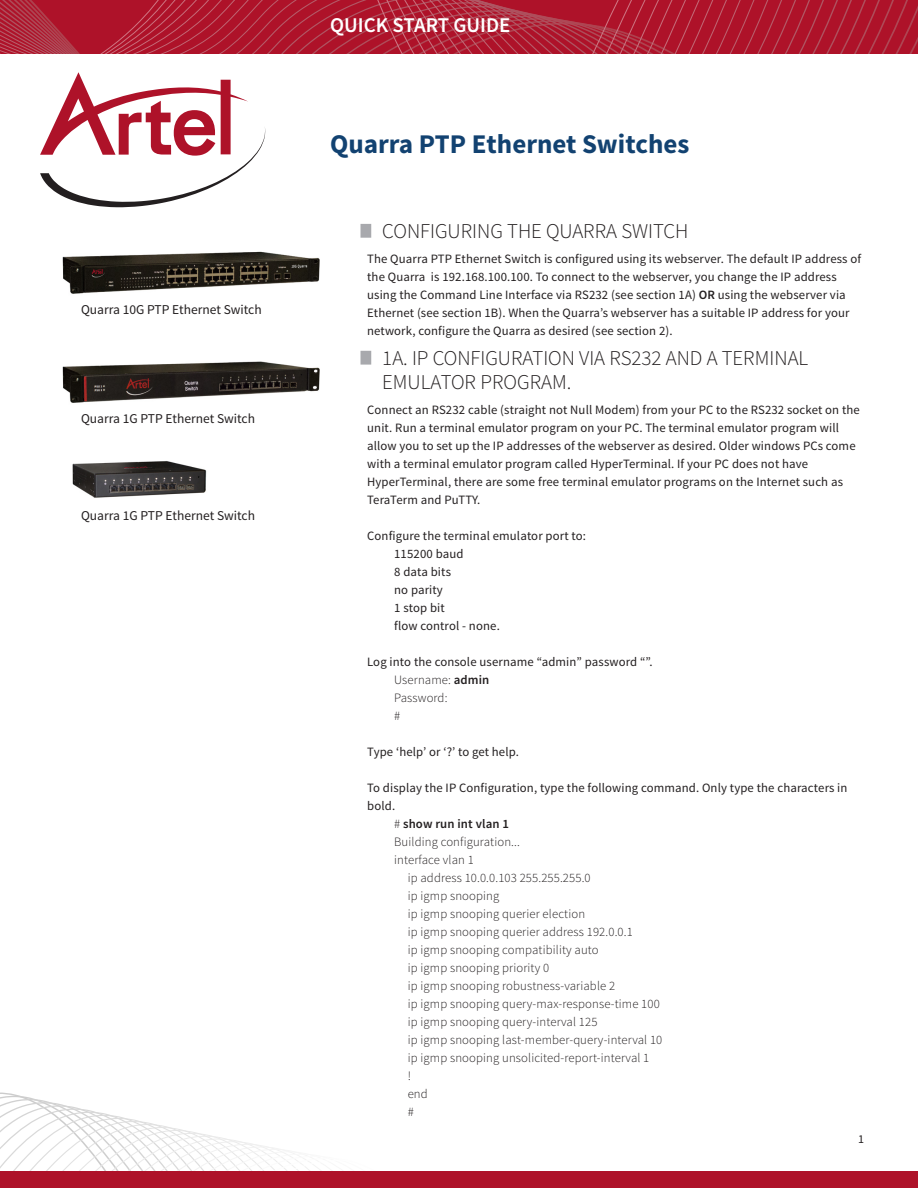
<style>
.page{position:relative;width:918px;height:1188px;background:#fff}
.page>*{position:absolute;margin:0;border:0;box-sizing:border-box;transform-origin:0 0}
.B_ProductName_copy{font:700 27px "Source Sans Pro";color:#124271}
.A_Column_Heading_-_N{font:300 21px/24px "Source Sans Pro";color:#231f20}
.t1{font:600 21px "Source Sans Pro";color:#fff}
.t2{font:13.5px "Source Sans Pro";color:#231f20}
.A_Bodytext{font:12.75px/18px "Source Sans Pro";letter-spacing:.01em;color:#231f20}
.A_Bodytext-2{font:300 12.75px "Source Sans Pro";letter-spacing:.01em;color:#231f20}
.A_Bodytext-3{font:600 12.75px "Source Sans Pro";letter-spacing:.01em;color:#231f20}
.t3{font:12px "Source Sans Pro";color:#231f20}
.s1{font-weight:600}
.s2{font-weight:300}
</style>
<div class="page">
<div style="left:361px;top:351px;width:10px;height:14px;background:#a8a9ad"></div>
<div style="left:361px;top:224px;width:10px;height:14px;background:#a8a9ad"></div>
<img style="left:62px;top:251px;width:258px;height:43px">
<img style="left:62px;top:361px;width:258px;height:42px">
<img style="left:72px;top:461px;width:135px;height:37px">
<svg style="left:0;top:1092px;width:444px;height:80px"></svg>
<div style="left:0;top:1172px;width:918px;height:16px;background:#ae1229"></div>
<svg style="left:40px;top:72px;width:225px;height:135px"></svg>
<svg style="left:0;top:0;width:918px;height:54px;background:#af1d33"></svg>
<p class="t2" style="left:81px;top:301px;width:182px">Quarra 10G PTP Ethernet Switch</p>
<p class="t2" style="left:81px;top:410px;width:176px">Quarra 1G PTP Ethernet Switch</p>
<p class="t2" style="left:81px;top:508px;width:176px">Quarra 1G PTP Ethernet Switch</p>
<h2 class="t1" style="left:330px;top:11px;width:182px">QUICK START GUIDE</h2>
<p class="B_ProductName_copy" style="left:330px;top:126px;width:361px">Quarra PTP Ethernet Switches</p>
<p class="A_Column_Heading_-_N" style="left:382px;top:219px;width:308px">CONFIGURING THE QUARRA SWITCH</p>
<p class="A_Bodytext" style="left:367px;top:249px;width:496px">The Quarra PTP Ethernet Switch is configured using its webserver. The default IP address of the Quarra is 192.168.100.100. To connect to the webserver, you change the IP address using the Command Line Interface via RS232 (see section 1A) <span class="s1">OR</span> using the webserver via Ethernet (see section 1B). When the Quarra’s webserver has a suitable IP address for your network, configure the Quarra as desired (see section 2).</p>
<p class="A_Column_Heading_-_N" style="left:382px;top:346px;width:427px">1A. IP CONFIGURATION VIA RS232 AND A TERMINAL<br>EMULATOR PROGRAM.</p>
<p class="A_Bodytext" style="left:367px;top:401px;width:494px">Connect an RS232 cable (straight not Null Modem) from your PC to the RS232 socket on the unit. Run a terminal emulator program on your PC. The terminal emulator program will allow you to set up the IP addresses of the webserver as desired. Older windows PCs come with a terminal emulator program called HyperTerminal. If your PC does not have HyperTerminal, there are some free terminal emulator programs on the Internet such as TeraTerm and PuTTY.</p>
<p class="A_Bodytext" style="left:367px;top:527px;width:220px">Configure the terminal emulator port to:</p>
<p class="A_Bodytext" style="left:394px;top:545px;width:71px">115200 baud</p>
<p class="A_Bodytext" style="left:394px;top:563px;width:58px">8 data bits</p>
<p class="A_Bodytext" style="left:394px;top:581px;width:50px">no parity</p>
<p class="A_Bodytext" style="left:394px;top:599px;width:52px">1 stop bit</p>
<p class="A_Bodytext" style="left:394px;top:617px;width:107px">flow control - none.</p>
<p class="A_Bodytext" style="left:367px;top:653px;width:287px">Log into the console username “admin” password “”.</p>
<p class="A_Bodytext-2" style="left:394px;top:672px;width:97px">Username: <span class="s1">admin</span></p>
<p class="A_Bodytext-2" style="left:394px;top:690px;width:55px">Password:</p>
<p class="A_Bodytext-2" style="left:394px;top:708px;width:8px">#</p>
<p class="A_Bodytext" style="left:367px;top:743px;width:153px">Type ‘help’ or ‘?’ to get help.</p>
<p class="A_Bodytext" style="left:367px;top:779px;width:482px">To display the IP Configuration, type the following command. Only type the characters in bold.</p>
<p class="A_Bodytext-3" style="left:394px;top:816px;width:116px"><span class="s2">#</span> show run int vlan 1</p>
<p class="A_Bodytext-2" style="left:394px;top:834px;width:127px">Building configuration...</p>
<p class="A_Bodytext-2" style="left:394px;top:852px;width:81px">interface vlan 1</p>
<p class="A_Bodytext-2" style="left:408px;top:870px;width:185px">ip address 10.0.0.103 255.255.255.0</p>
<p class="A_Bodytext-2" style="left:408px;top:888px;width:93px">ip igmp snooping</p>
<p class="A_Bodytext-2" style="left:408px;top:906px;width:179px">ip igmp snooping querier election</p>
<p class="A_Bodytext-2" style="left:408px;top:924px;width:227px">ip igmp snooping querier address 192.0.0.1</p>
<p class="A_Bodytext-2" style="left:408px;top:942px;width:192px">ip igmp snooping compatibility auto</p>
<p class="A_Bodytext-2" style="left:408px;top:960px;width:143px">ip igmp snooping priority 0</p>
<p class="A_Bodytext-2" style="left:408px;top:978px;width:209px">ip igmp snooping robustness-variable 2</p>
<p class="A_Bodytext-2" style="left:408px;top:996px;width:254px">ip igmp snooping query-max-response-time 100</p>
<p class="A_Bodytext-2" style="left:408px;top:1014px;width:191px">ip igmp snooping query-interval 125</p>
<p class="A_Bodytext-2" style="left:408px;top:1032px;width:256px">ip igmp snooping last-member-query-interval 10</p>
<p class="A_Bodytext-2" style="left:408px;top:1050px;width:243px">ip igmp snooping unsolicited-report-interval 1</p>
<p class="A_Bodytext-2" style="left:408px;top:1068px;width:5px">!</p>
<p class="A_Bodytext-2" style="left:408px;top:1086px;width:22px">end</p>
<p class="A_Bodytext-2" style="left:408px;top:1104px;width:8px">#</p>
<p class="t3" style="left:858px;top:1132px;width:7px">1</p>
</div>
